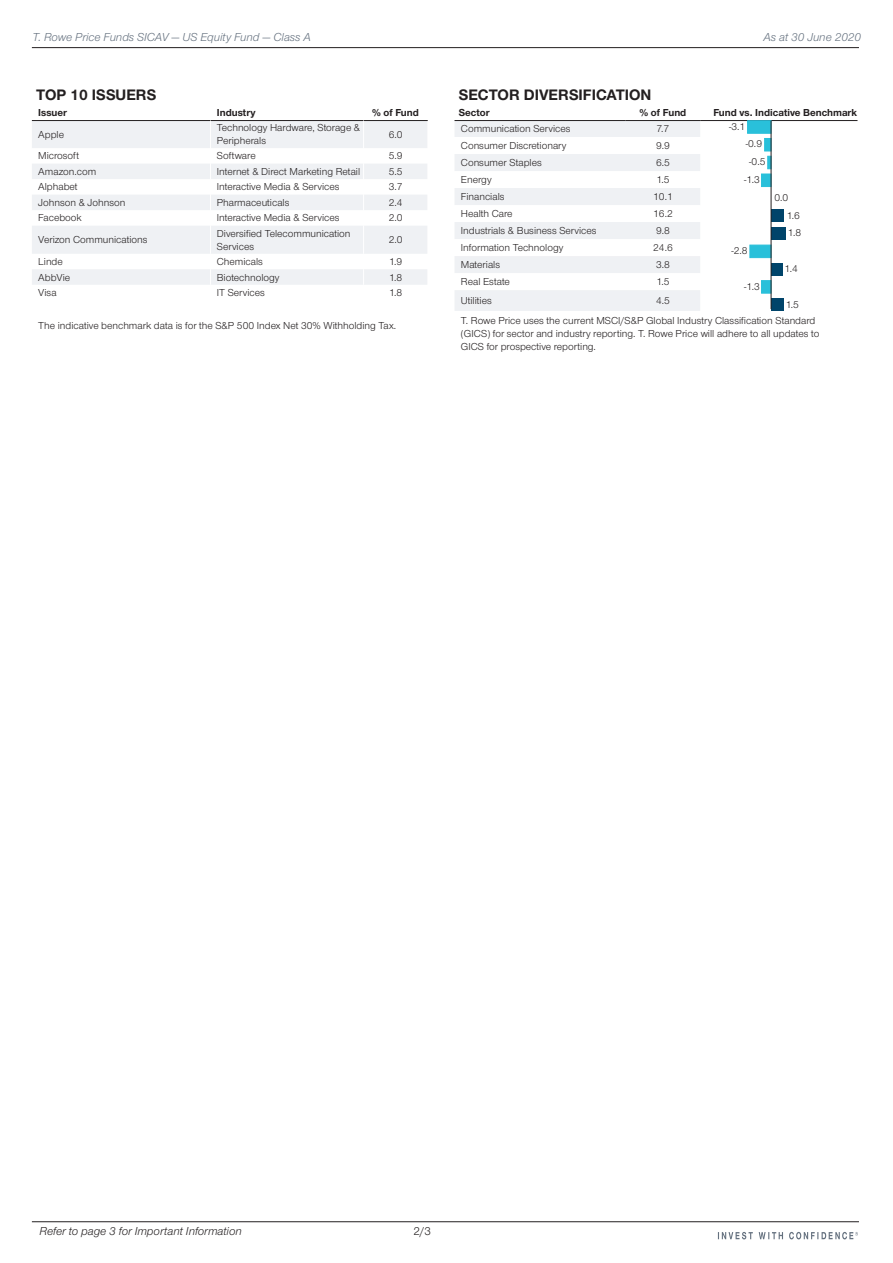
<style>
.page{position:relative;width:893px;height:1263px;background:#fff}
.page>*{position:absolute;margin:0;border:0;box-sizing:border-box;transform-origin:0 0}
.t1{font:700 15.75px "Nimbus San Nov";color:#231f20}
.t2{font:italic 12px "Nimbus San Nov";color:#65717f}
.t3{font:italic 12px "Nimbus San Nov";color:#231f20}
.t4{font:12px "Nimbus San Nov";color:#231f20}
.t5{font:10.5px/12.6px "Nimbus San Nov";color:#231f20}
.t6{font:700 10.5px "Nimbus San Nov";color:#231f20}
</style>
<div class="page">
<hr style="left:32px;top:47px;width:827px;height:1px;background:#231f20">
<hr style="left:32px;top:1221px;width:827px;height:1px;background:#231f20">
<svg style="left:718px;top:1232px;width:140px;height:7px"></svg>
<svg style="left:32px;top:121px;width:395px;height:164px;fill:#eff1f4"></svg>
<hr style="left:32px;top:120px;width:178px;height:1px;background:#231f20">
<hr style="left:210px;top:120px;width:154px;height:1px;background:#231f20">
<hr style="left:364px;top:120px;width:64px;height:1px;background:#231f20">
<svg style="left:210px;top:120px;width:1px;height:165px"></svg>
<svg style="left:363px;top:120px;width:1px;height:165px"></svg>
<div style="left:454px;top:121px;width:246px;height:190px;background:#eff1f4"></div>
<svg style="left:454px;top:137px;width:246px;height:153px"></svg>
<hr style="left:454px;top:120px;width:172px;height:1px;background:#231f20">
<hr style="left:626px;top:120px;width:74px;height:1px;background:#231f20">
<hr style="left:700px;top:120px;width:157px;height:1px;background:#231f20">
<div style="left:771px;top:298px;width:12px;height:13px;background:#00446a"></div>
<div style="left:761px;top:281px;width:10px;height:12px;background:#29c0da;border:1px solid #29c0da"></div>
<div style="left:771px;top:263px;width:11px;height:12px;background:#00446a"></div>
<div style="left:750px;top:245px;width:21px;height:13px;background:#29c0da;border:1px solid #29c0da"></div>
<div style="left:771px;top:227px;width:15px;height:13px;background:#00446a"></div>
<div style="left:771px;top:210px;width:13px;height:12px;background:#00446a"></div>
<div style="left:761px;top:174px;width:10px;height:13px;background:#29c0da;border:1px solid #29c0da"></div>
<svg style="left:768px;top:156px;width:3px;height:13px"></svg>
<svg style="left:765px;top:138px;width:6px;height:13px"></svg>
<div style="left:747px;top:121px;width:24px;height:12px;background:#29c0da"></div>
<hr style="left:771px;top:121px;width:1px;height:188px;background:#231f20">
<p class="t2" style="left:33px;top:30px;width:280px">T. Rowe Price Funds SICAV — US Equity Fund — Class A</p>
<p class="t2" style="left:763px;top:30px;width:99px">As at 30 June 2020</p>
<h1 class="t1" style="left:36px;top:85px;width:122px">TOP 10 ISSUERS</h1>
<p class="t6" style="left:38px;top:107px;width:30px">Issuer</p>
<p class="t6" style="left:217px;top:107px;width:40px">Industry</p>
<p class="t6" style="left:372px;top:107px;width:48px">% of Fund</p>
<p class="t5" style="left:38px;top:128px;width:27px">Apple</p>
<p class="t5" style="left:217px;top:122px;width:145px">Technology Hardware, Storage &amp;<br>Peripherals</p>
<p class="t5" style="left:389px;top:128px;width:15px">6.0</p>
<p class="t5" style="left:38px;top:150px;width:42px">Microsoft</p>
<p class="t5" style="left:217px;top:150px;width:40px">Software</p>
<p class="t5" style="left:389px;top:150px;width:15px">5.9</p>
<p class="t5" style="left:38px;top:165px;width:59px">Amazon.com</p>
<p class="t5" style="left:217px;top:165px;width:145px">Internet &amp; Direct Marketing Retail</p>
<p class="t5" style="left:389px;top:165px;width:15px">5.5</p>
<p class="t5" style="left:38px;top:181px;width:41px">Alphabet</p>
<p class="t5" style="left:217px;top:181px;width:124px">Interactive Media &amp; Services</p>
<p class="t5" style="left:389px;top:181px;width:15px">3.7</p>
<p class="t5" style="left:38px;top:196px;width:89px">Johnson &amp; Johnson</p>
<p class="t5" style="left:217px;top:196px;width:74px">Pharmaceuticals</p>
<p class="t5" style="left:389px;top:196px;width:15px">2.4</p>
<p class="t5" style="left:38px;top:212px;width:45px">Facebook</p>
<p class="t5" style="left:217px;top:212px;width:124px">Interactive Media &amp; Services</p>
<p class="t5" style="left:389px;top:212px;width:15px">2.0</p>
<p class="t5" style="left:38px;top:233px;width:111px">Verizon Communications</p>
<p class="t5" style="left:217px;top:227px;width:135px">Diversified Telecommunication<br>Services</p>
<p class="t5" style="left:389px;top:233px;width:15px">2.0</p>
<p class="t5" style="left:38px;top:255px;width:26px">Linde</p>
<p class="t5" style="left:217px;top:255px;width:48px">Chemicals</p>
<p class="t5" style="left:389px;top:255px;width:15px">1.9</p>
<p class="t5" style="left:38px;top:271px;width:34px">AbbVie</p>
<p class="t5" style="left:217px;top:271px;width:64px">Biotechnology</p>
<p class="t5" style="left:389px;top:271px;width:15px">1.8</p>
<p class="t5" style="left:38px;top:286px;width:20px">Visa</p>
<p class="t5" style="left:217px;top:286px;width:50px">IT Services</p>
<p class="t5" style="left:389px;top:286px;width:15px">1.8</p>
<p class="t5" style="left:38px;top:319px;width:359px">The indicative benchmark data is for the S&amp;P 500 Index Net 30% Withholding Tax.</p>
<h1 class="t1" style="left:459px;top:85px;width:194px">SECTOR DIVERSIFICATION</h1>
<p class="t6" style="left:459px;top:107px;width:32px">Sector</p>
<p class="t6" style="left:640px;top:107px;width:48px">% of Fund</p>
<p class="t6" style="left:713px;top:107px;width:145px">Fund vs. Indicative Benchmark</p>
<p class="t5" style="left:461px;top:122px;width:111px">Communication Services</p>
<p class="t5" style="left:657px;top:122px;width:14px">7.7</p>
<p class="t5" style="left:729px;top:120px;width:18px">-3.1</p>
<p class="t5" style="left:746px;top:137px;width:18px">-0.9</p>
<p class="t5" style="left:461px;top:139px;width:107px">Consumer Discretionary</p>
<p class="t5" style="left:656px;top:139px;width:15px">9.9</p>
<p class="t5" style="left:461px;top:156px;width:82px">Consumer Staples</p>
<p class="t5" style="left:656px;top:156px;width:15px">6.5</p>
<p class="t5" style="left:461px;top:173px;width:32px">Energy</p>
<p class="t5" style="left:656px;top:173px;width:15px">1.5</p>
<p class="t5" style="left:461px;top:190px;width:45px">Financials</p>
<p class="t5" style="left:653px;top:190px;width:21px">10.1</p>
<p class="t5" style="left:461px;top:207px;width:53px">Health Care</p>
<p class="t5" style="left:653px;top:207px;width:21px">16.2</p>
<p class="t5" style="left:461px;top:224px;width:137px">Industrials &amp; Business Services</p>
<p class="t5" style="left:656px;top:224px;width:15px">9.8</p>
<p class="t5" style="left:461px;top:241px;width:104px">Information Technology</p>
<p class="t5" style="left:653px;top:241px;width:21px">24.6</p>
<p class="t5" style="left:461px;top:258px;width:41px">Materials</p>
<p class="t5" style="left:656px;top:258px;width:15px">3.8</p>
<p class="t5" style="left:461px;top:275px;width:51px">Real Estate</p>
<p class="t5" style="left:656px;top:275px;width:15px">1.5</p>
<p class="t5" style="left:461px;top:294px;width:32px">Utilities</p>
<p class="t5" style="left:749px;top:155px;width:18px">-0.5</p>
<p class="t5" style="left:744px;top:173px;width:17px">-1.3</p>
<p class="t5" style="left:774px;top:191px;width:15px">0.0</p>
<p class="t5" style="left:787px;top:209px;width:15px">1.6</p>
<p class="t5" style="left:788px;top:226px;width:15px">1.8</p>
<p class="t5" style="left:731px;top:244px;width:17px">-2.8</p>
<p class="t5" style="left:785px;top:262px;width:15px">1.4</p>
<p class="t5" style="left:744px;top:280px;width:17px">-1.3</p>
<p class="t5" style="left:461px;top:290px;width:356px;line-height:20.2px;text-indent:195px">4.5<br>T. Rowe Price uses the current MSCI/S&amp;P Global Industry Classification Standard</p>
<p class="t5" style="left:461px;top:327px;width:360px">(GICS) for sector and industry reporting. T. Rowe Price will adhere to all updates to<br>GICS for prospective reporting.</p>
<p class="t5" style="left:786px;top:298px;width:15px">1.5</p>
<p class="t3" style="left:39px;top:1224px;width:204px">Refer to page 3 for Important Information</p>
<p class="t4" style="left:414px;top:1224px;width:19px">2/3</p>
</div>
